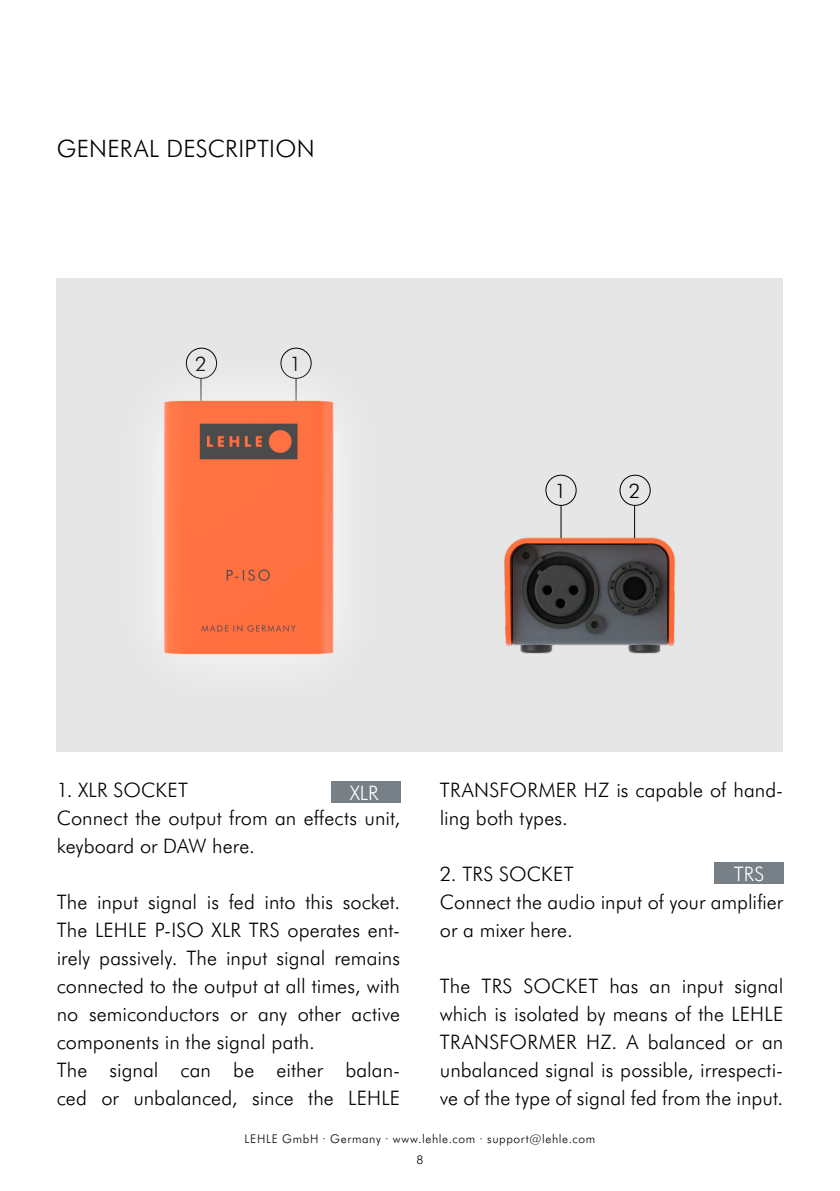
<style>
.page{position:relative;width:840px;height:1191px;background:#fff}
.page>*{position:absolute;margin:0;border:0;box-sizing:border-box;transform-origin:0 0}
.t1{font:300 24px "Futura BT";letter-spacing:.015em;color:#000}
.t2{font:300 20px/28px "Futura BT";letter-spacing:.005em;color:#000}
.t3{font:300 20px "Futura BT";color:#fff}
.t4{font:300 12px "Futura BT";letter-spacing:.05em;color:#000}
</style>
<div class="page">
<div style="left:57px;top:278px;width:725px;height:473px;background:#e6e6e6"></div>
<div style="left:619px;top:475px;width:31px;height:31px;border:1px solid #000;border-radius:50%"></div>
<hr style="left:633px;top:505px;width:1px;height:37px;background:#000">
<img style="left:56px;top:292px;width:557px;height:460px">
<img style="left:471px;top:536px;width:277px;height:142px">
<div style="left:331px;top:781px;width:69px;height:22px;background:#768086"></div>
<div style="left:714px;top:862px;width:69px;height:22px;background:#768086"></div>
<p class="t1" style="left:57px;top:133px;width:259px">GENERAL DESCRIPTION</p>
<p class="t2" style="left:195px;top:349px;width:13px">2</p>
<p class="t2" style="left:289px;top:349px;width:13px">1</p>
<p class="t2" style="left:554px;top:476px;width:13px">1</p>
<p class="t2" style="left:628px;top:476px;width:13px">2</p>
<p class="t2" style="left:57px;top:775px;width:344px">1. XLR SOCKET<br>Connect the output from an effects unit, keyboard or DAW here.</p>
<p class="t2" style="left:57px;top:887px;width:345px">The input signal is fed into this socket.<br>The LEHLE P-ISO XLR TRS operates ent&shy;irely passively. The input signal remains connected to the output at all times, with no semiconductors or any other active components in the signal path.<br>The signal can be either balan&shy;ced or unbalanced, since the LEHLE</p>
<p class="t3" style="left:350px;top:779px;width:30px">XLR</p>
<p class="t2" style="left:439px;top:775px;width:344px">TRANSFORMER HZ is capable of hand&shy;ling both types.</p>
<p class="t2" style="left:439px;top:859px;width:345px">2. TRS SOCKET<br>Connect the audio input of your amplifier or a mixer here.</p>
<p class="t3" style="left:733px;top:860px;width:32px">TRS</p>
<p class="t2" style="left:439px;top:971px;width:345px;text-align:justify">The TRS SOCKET has an input signal which is isolated by means of the LEHLE TRANSFORMER HZ. A balanced or an unbalanced signal is possible, irrespecti&shy;ve of the type of signal fed from the input.</p>
<p class="t4" style="left:244px;top:1130px;width:352px">LEHLE GmbH · Germany · www.lehle.com · support@lehle.com</p>
<p class="t4" style="left:416px;top:1151px;width:8px">8</p>
</div>
